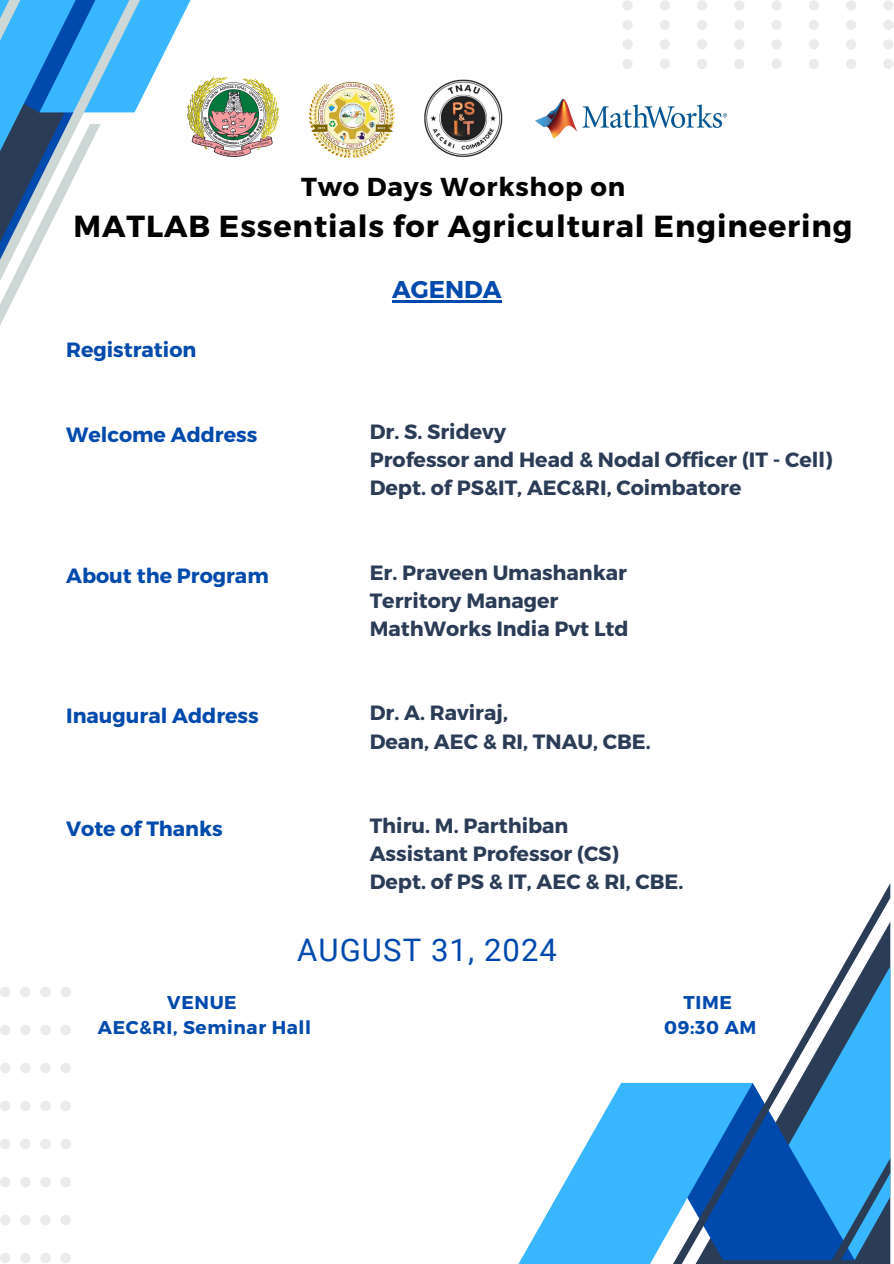
<style>
.page{position:relative;width:894px;height:1264px;background:#fff}
.page>*{position:absolute;margin:0;border:0;box-sizing:border-box;transform-origin:0 0}
.t1{font:31.05px "Roboto";letter-spacing:.035em;color:#004aad}
.t2{font:700 30.45px "Montserrat";letter-spacing:.03em;color:#000}
.t3{font:700 25.95px "Montserrat";letter-spacing:.03em;color:#000}
.t4{font:700 24.3px "Montserrat";color:#004aad}
.t5{font:700 20.55px "Montserrat";color:#2b3c56}
.t6{font:700 20.55px "Montserrat";color:#004aad}
.t7{font:700 18.45px/25.2px "Montserrat";letter-spacing:.035em;color:#004aad;text-align:center}
</style>
<div class="page">
<svg style="left:0;top:987px;width:71px;height:276px"></svg>
<svg style="left:0;top:0;width:242px;height:325px"></svg>
<svg style="left:622px;top:0;width:271px;height:69px"></svg>
<hr style="left:392px;top:300px;width:109px;height:3px;background:#004aad">
<img style="left:187px;top:78px;width:92px;height:78px">
<img style="left:308px;top:82px;width:86px;height:76px">
<img style="left:424px;top:80px;width:79px;height:77px">
<img style="left:536px;top:100px;width:190px;height:37px">
<svg style="left:519px;top:1082px;width:143px;height:181px"></svg>
<svg style="left:662px;top:884px;width:228px;height:379px"></svg>
<p class="t3" style="left:301px;top:170px;width:325px">Two Days Workshop on</p>
<p class="t2" style="left:74px;top:206px;width:780px">MATLAB Essentials for Agricultural Engineering</p>
<p class="t4" style="left:392px;top:274px;width:111px">AGENDA</p>
<p class="t6" style="left:66px;top:337px;width:132px">Registration</p>
<p class="t6" style="left:66px;top:421px;width:193px">Welcome Address</p>
<p class="t5" style="left:369px;top:418px;width:138px">Dr. S. Sridevy</p>
<p class="t5" style="left:369px;top:446px;width:464px">Professor and Head &amp; Nodal Officer (IT - Cell)</p>
<p class="t5" style="left:369px;top:474px;width:373px">Dept. of PS&amp;IT, AEC&amp;RI, Coimbatore</p>
<p class="t6" style="left:66px;top:562px;width:204px">About the Program</p>
<p class="t5" style="left:369px;top:559px;width:259px">Er. Praveen Umashankar</p>
<p class="t5" style="left:369px;top:587px;width:190px">Territory Manager</p>
<p class="t5" style="left:369px;top:615px;width:260px">MathWorks India Pvt Ltd</p>
<h3 class="t6" style="left:66px;top:702px;width:194px">Inaugural Address</h3>
<p class="t5" style="left:369px;top:699px;width:140px">Dr. A. Raviraj,</p>
<p class="t5" style="left:369px;top:728px;width:282px">Dean, AEC &amp; RI, TNAU, CBE.</p>
<p class="t6" style="left:66px;top:815px;width:158px">Vote of Thanks</p>
<p class="t5" style="left:369px;top:812px;width:200px">Thiru. M. Parthiban</p>
<p class="t5" style="left:369px;top:840px;width:251px">Assistant Professor (CS)</p>
<p class="t5" style="left:369px;top:868px;width:315px">Dept. of PS &amp; IT, AEC &amp; RI, CBE.</p>
<p class="t1" style="left:297px;top:932px;width:261px">AUGUST 31, 2024</p>
<p class="t7" style="left:98px;top:988px;width:215px">VENUE<br>AEC&amp;RI, Seminar Hall</p>
<p class="t7" style="left:664px;top:988px;width:94px">TIME<br>09:30 AM</p>
</div>
